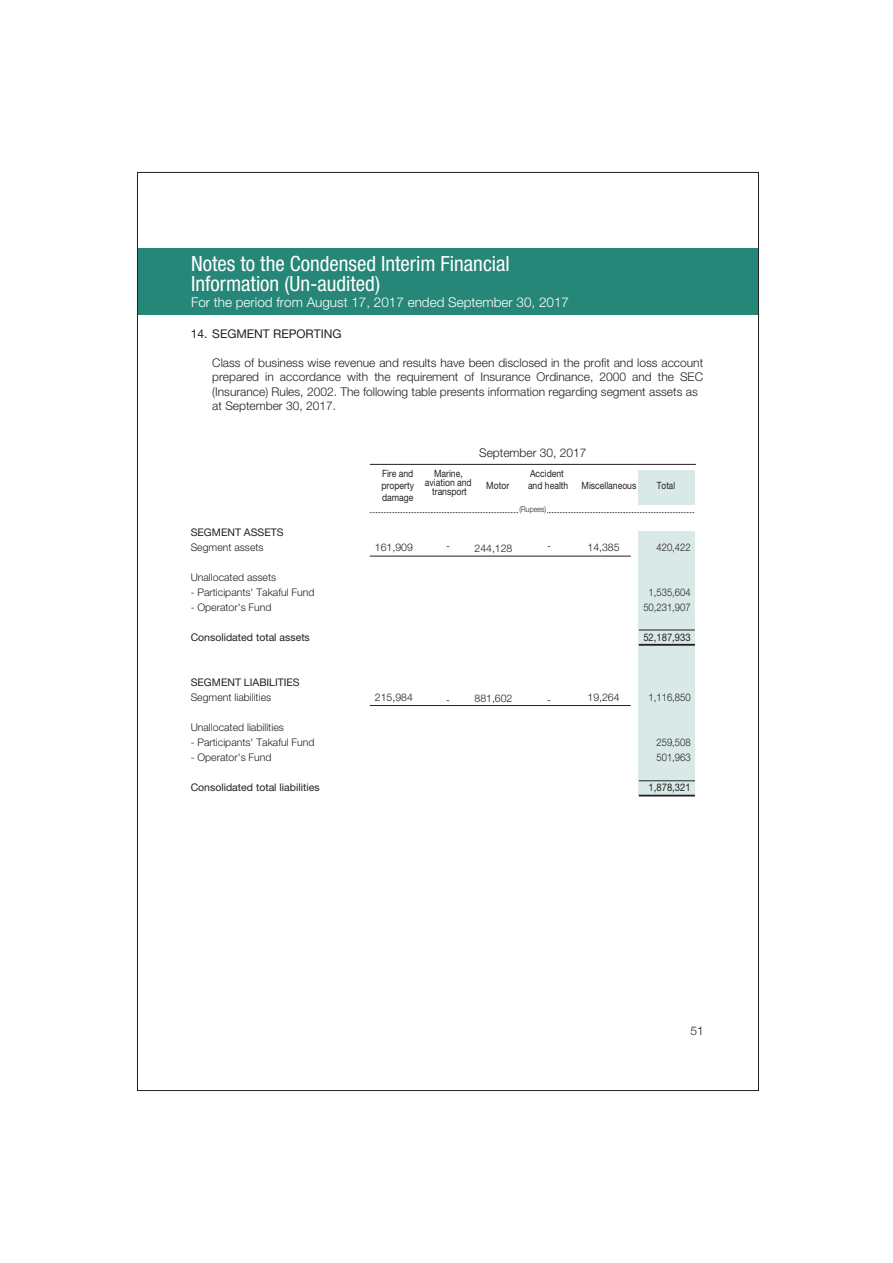
<style>
.page{position:relative;width:893px;height:1263px;background:#fff}
.page>*{position:absolute;margin:0;border:0;box-sizing:border-box;transform-origin:0 0}
.t1{font:condensed 21px/20.2px "Helvetica Neue LT Std";color:#fff}
.t2{font:300 13.5px "Helvetica Neue LT Std";color:#fff}
.t3{font:300 12px/14.4px "Helvetica Neue LT Std";color:#231f20}
.t4{font:12px "Helvetica Neue LT Std";color:#231f20}
.t5{font:300 12px "Helvetica Neue LT Std";color:#231f20;scale:.86 1}
.t6{font:300 12px "Helvetica Neue";color:#231f20}
.t7{font:300 10.5px "Helvetica Neue LT Std";color:#231f20}
.t8{font:10.5px "Helvetica Neue LT Std";color:#231f20}
.t9{font:300 10.5px/15px "Helvetica Neue LT Std";color:#231f20;text-align:center;scale:.9 1}
.t10{font:10.5px "Helvetica Neue LT Std";color:#231f20;scale:.9 1}
.t11{font:10.05px/12px "Helvetica Neue LT Std";color:#231f20;text-align:justify;scale:.86 1}
.t12{font:10.05px "Helvetica Neue LT Std";color:#231f20;scale:.82 1}
.t13{font:300 8.1px "Helvetica Neue LT Std";color:#231f20;scale:.87 1}
</style>
<div class="page">
<div style="left:137px;top:248px;width:621px;height:66px;background:#268778"></div>
<div style="left:639px;top:531px;width:56px;height:264px;background:#d8e9e7"></div>
<hr style="left:639px;top:629px;width:56px;height:1px;background:#231f20">
<hr style="left:639px;top:644px;width:56px;height:2px;background:#231f20">
<hr style="left:639px;top:780px;width:56px;height:1px;background:#231f20">
<hr style="left:639px;top:795px;width:56px;height:1px;background:#231f20">
<hr style="left:370px;top:556px;width:261px;height:1px;background:#231f20">
<hr style="left:370px;top:705px;width:261px;height:1px;background:#231f20">
<div style="left:639px;top:470px;width:56px;height:35px;background:#d8e9e7"></div>
<svg style="left:547px;top:512px;width:148px;height:1px"></svg>
<svg style="left:370px;top:512px;width:148px;height:1px"></svg>
<hr style="left:370px;top:464px;width:326px;height:1px;background:#231f20">
<h1 class="t1" style="left:191px;top:253px;width:320px">Notes to the Condensed Interim Financial<br>Information (Un-audited)</h1>
<p class="t2" style="left:191px;top:294px;width:379px">For the period from August 17, 2017 ended September 30, 2017</p>
<p class="t4" style="left:191px;top:326px;width:152px">14. SEGMENT REPORTING</p>
<p class="t3" style="left:212px;top:355px;width:492px">Class of business wise revenue and results have been disclosed in the profit and loss account prepared in accordance with the requirement of Insurance Ordinance, 2000 and the SEC (Insurance) Rules, 2002. The following table presents information regarding segment assets as at September 30, 2017.</p>
<p class="t3" style="left:479px;top:445px;width:109px">September 30, 2017</p>
<p class="t8" style="left:191px;top:526px;width:94px">SEGMENT ASSETS</p>
<p class="t7" style="left:191px;top:540px;width:74px">Segment assets</p>
<p class="t7" style="left:191px;top:571px;width:87px">Unallocated assets</p>
<p class="t7" style="left:191px;top:586px;width:125px">- Participants' Takaful Fund</p>
<p class="t7" style="left:191px;top:601px;width:82px">- Operator's Fund</p>
<p class="t8" style="left:191px;top:631px;width:121px">Consolidated total assets</p>
<p class="t8" style="left:191px;top:676px;width:111px">SEGMENT LIABILITIES</p>
<p class="t7" style="left:191px;top:691px;width:82px">Segment liabilities</p>
<p class="t7" style="left:191px;top:721px;width:95px">Unallocated liabilities</p>
<p class="t7" style="left:191px;top:736px;width:125px">- Participants' Takaful Fund</p>
<p class="t7" style="left:191px;top:751px;width:82px">- Operator's Fund</p>
<p class="t8" style="left:191px;top:781px;width:130px">Consolidated total liabilities</p>
<p class="t11" style="left:381px;top:467px;width:39px">Fire and property damage</p>
<p class="t11" style="left:528px;top:467px;width:48px">Accident and health</p>
<p class="t11" style="left:425px;top:469px;width:56px;line-height:9px;text-align:center">Marine, aviation and transport</p>
<p class="t11" style="left:486px;top:479px;width:28px">Motor</p>
<p class="t7" style="left:375px;top:540px;width:39px">161,909</p>
<p class="t5" style="left:446px;top:539px;width:6px">-</p>
<p class="t13" style="left:520px;top:505px;width:32px">(Rupees)</p>
<p class="t7" style="left:474px;top:542px;width:39px">244,128</p>
<p class="t5" style="left:547px;top:539px;width:6px">-</p>
<p class="t11" style="left:581px;top:479px;width:65px">Miscellaneous</p>
<p class="t12" style="left:657px;top:480px;width:24px">Total</p>
<p class="t7" style="left:588px;top:540px;width:34px">14,385</p>
<p class="t9" style="left:656px;top:539px;width:39px">420,422</p>
<p class="t9" style="left:643px;top:584px;width:54px">1,535,604<br>50,231,907</p>
<p class="t10" style="left:643px;top:631px;width:54px">52,187,933</p>
<p class="t7" style="left:375px;top:691px;width:39px">215,984</p>
<p class="t5" style="left:446px;top:692px;width:6px">-</p>
<p class="t7" style="left:474px;top:692px;width:39px">881,602</p>
<p class="t5" style="left:547px;top:692px;width:6px">-</p>
<p class="t7" style="left:588px;top:691px;width:34px">19,264</p>
<p class="t9" style="left:649px;top:689px;width:48px">1,116,850</p>
<p class="t9" style="left:656px;top:734px;width:39px;text-align:left">259,508<br>501,963</p>
<p class="t10" style="left:649px;top:781px;width:48px">1,878,321</p>
<p class="t6" style="left:690px;top:1021px;width:15px">51</p>
</div>
